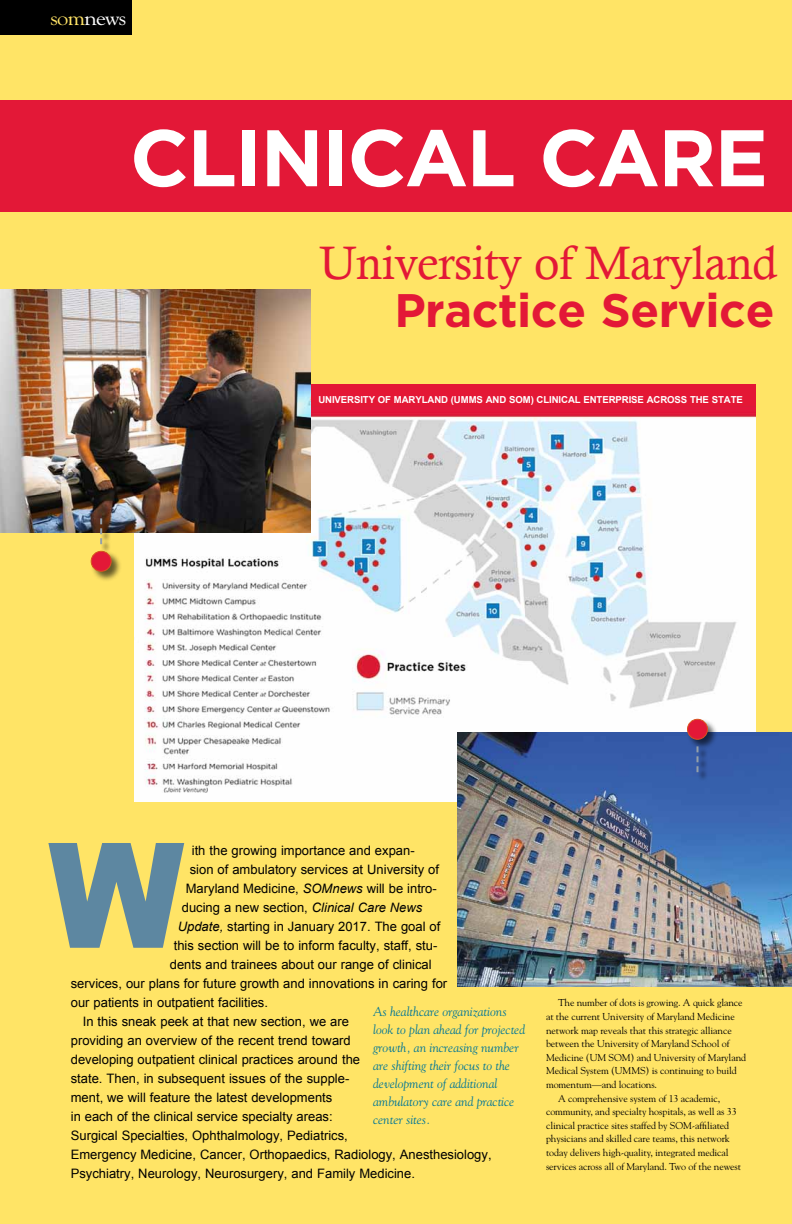
<style>
.page{position:relative;width:792px;height:1224px;background:#ffe466}
.page>*{position:absolute;margin:0;border:0;box-sizing:border-box;transform-origin:0 0}
.t1{font:700 80px "Gotham";letter-spacing:-.02em;color:#fff}
.t2{font:47px "Calisto";letter-spacing:-.01em;color:#e31837}
.t3{font:700 47px "Gotham";letter-spacing:-.01em;color:#e31837}
.t4{font:20px "Goudy";letter-spacing:-.03em;color:#fff;scale:1.12 1}
.t5{font:13px "Arial";color:#000}
.t6{font:italic 13px/18px "Goudy";color:#007697}
.t7{font:10px "Goudy";letter-spacing:-.01em;color:#000}
.t8{font:700 9.6px "Arial";letter-spacing:-.01em;color:#fff}
.s1{color:#ffe466}
.s2{font-style:italic}
</style>
<div class="page">
<div style="left:0;top:0;width:131px;height:34px;background:#000"></div>
<div style="left:0;top:100px;width:792px;height:112px;background:#e31837"></div>
<svg style="left:48px;top:843px;width:136px;height:105px"></svg>
<img style="left:134px;top:384px;width:622px;height:417px">
<img style="left:0;top:289px;width:311px;height:244px">
<img style="left:458px;top:732px;width:334px;height:254px">
<div style="left:687px;top:719px;width:31px;height:31px;background:#000;opacity:.6"></div>
<div style="left:688px;top:719px;width:20px;height:20px;background:#e31837;border-radius:50%"></div>
<div style="left:687px;top:719px;width:21px;height:21px;border:1px solid #d9531e;border-radius:50%"></div>
<div style="left:697px;top:747px;width:11px;height:34px;background:#000;opacity:.75"></div>
<svg style="left:696px;top:746px;width:2px;height:26px"></svg>
<div style="left:91px;top:551px;width:31px;height:31px;background:#000;opacity:.6"></div>
<div style="left:91px;top:551px;width:20px;height:20px;background:#e31837;border-radius:50%"></div>
<div style="left:91px;top:551px;width:21px;height:21px;border:1px solid #d9531e;border-radius:50%"></div>
<div style="left:101px;top:519px;width:10px;height:34px;background:#000;opacity:.75"></div>
<svg style="left:100px;top:518px;width:2px;height:26px"></svg>
<h3 class="t4" style="left:50px;top:6px;width:69px"><span class="s1">som</span>news</h3>
<h1 class="t1" style="left:130px;top:105px;width:640px">CLINICAL CARE</h1>
<h2 class="t2" style="left:319px;top:235px;width:460px">University of Maryland</h2>
<h2 class="t3" style="left:394px;top:279px;width:382px">Practice Service</h2>
<p class="t8" style="left:318px;top:395px;width:426px">UNIVERSITY OF MARYLAND (UMMS AND SOM) CLINICAL ENTERPRISE ACROSS THE STATE</p>
<p class="t5" style="left:192px;top:843px;width:224px">ith the growing importance and expan-</p>
<p class="t5" style="left:190px;top:862px;width:251px">sion of ambulatory services at University of</p>
<p class="t5" style="left:186px;top:881px;width:253px">Maryland Medicine, <span class="s2">SOMnews</span> will be intro-</p>
<p class="t5" style="left:182px;top:900px;width:242px">ducing a new section, <span class="s2">Clinical Care News</span></p>
<p class="t5" style="left:178px;top:919px;width:264px"><span class="s2">Update,</span> starting in January 2017. The goal of</p>
<p class="t5" style="left:174px;top:938px;width:265px">this section will be to inform faculty, staff, stu-</p>
<p class="t5" style="left:170px;top:957px;width:263px">dents and trainees about our range of clinical</p>
<p class="t5" style="left:71px;top:976px;width:378px">services, our plans for future growth and innovations in caring for</p>
<p class="t5" style="left:71px;top:995px;width:199px">our patients in outpatient facilities.</p>
<p class="t5" style="left:83px;top:1014px;width:268px">In this sneak peek at that new section, we are</p>
<p class="t5" style="left:71px;top:1033px;width:282px">providing an overview of the recent trend toward</p>
<p class="t5" style="left:71px;top:1052px;width:291px">developing outpatient clinical practices around the</p>
<p class="t5" style="left:71px;top:1071px;width:280px">state. Then, in subsequent issues of the supple-</p>
<p class="t5" style="left:71px;top:1090px;width:263px">ment, we will feature the latest developments</p>
<p class="t5" style="left:71px;top:1109px;width:263px">in each of the clinical service specialty areas:</p>
<p class="t5" style="left:71px;top:1128px;width:279px">Surgical Specialties, Ophthalmology, Pediatrics,</p>
<p class="t5" style="left:71px;top:1147px;width:422px">Emergency Medicine, Cancer, Orthopaedics, Radiology, Anesthesiology,</p>
<p class="t5" style="left:71px;top:1166px;width:346px">Psychiatry, Neurology, Neurosurgery, and Family Medicine.</p>
<p class="t6" style="left:373px;top:1002px;width:153px">As healthcare organizations look to plan ahead for projected growth, an increasing number are shifting their focus to the development of additional ambulatory care and practice center sites.</p>
<p class="t7" style="left:558px;top:997px;width:186px">The number of dots is growing. A quick glance</p>
<p class="t7" style="left:546px;top:1010px;width:190px">at the current University of Maryland Medicine</p>
<p class="t7" style="left:546px;top:1024px;width:187px">network map reveals that this strategic alliance</p>
<p class="t7" style="left:546px;top:1037px;width:185px">between the University of Maryland School of</p>
<p class="t7" style="left:546px;top:1051px;width:202px">Medicine (UM SOM) and University of Maryland</p>
<p class="t7" style="left:546px;top:1065px;width:192px">Medical System (UMMS) is continuing to build</p>
<p class="t7" style="left:546px;top:1078px;width:113px">momentum—and locations.</p>
<p class="t7" style="left:558px;top:1092px;width:164px">A comprehensive system of 13 academic,</p>
<p class="t7" style="left:546px;top:1105px;width:192px">community, and specialty hospitals, as well as 33</p>
<p class="t7" style="left:546px;top:1119px;width:185px">clinical practice sites staffed by SOM-affiliated</p>
<p class="t7" style="left:546px;top:1133px;width:185px">physicians and skilled care teams, this network</p>
<p class="t7" style="left:546px;top:1146px;width:184px">today delivers high-quality, integrated medical</p>
<p class="t7" style="left:546px;top:1160px;width:197px">services across all of Maryland. Two of the newest</p>
</div>
